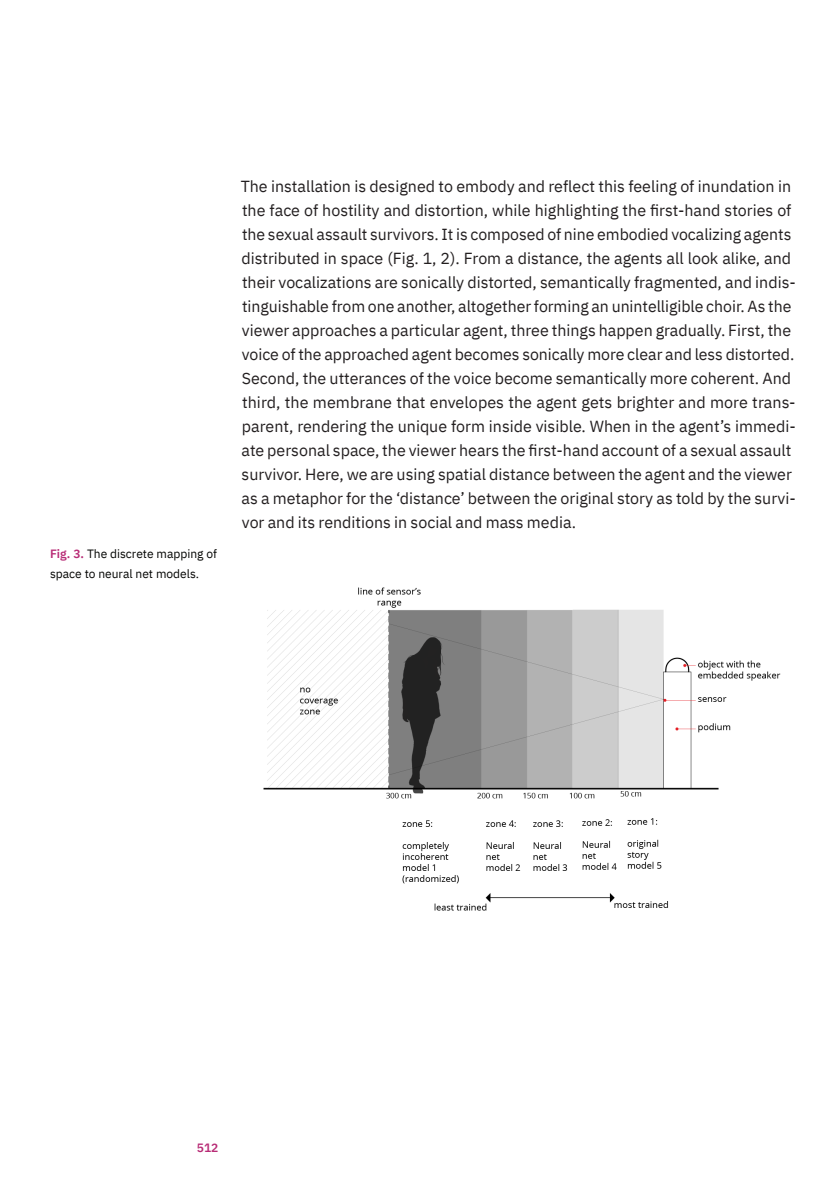
<style>
.page{position:relative;width:840px;height:1191px;background:#fff}
.page>*{position:absolute;margin:0;border:0;box-sizing:border-box;transform-origin:0 0}
.TXT{font:16px/24px "IBM Plex Sans";color:#231f20}
.REFS{font:12px/20px "IBM Plex Sans";color:#040503}
.t1{font:600 12px "IBM Plex Sans";color:#b82c76}
.s1{font-weight:600;color:#b82c76}
</style>
<div class="page">
<img style="left:263px;top:587px;width:518px;height:324px">
<p class="REFS" style="left:50px;top:542px;width:168px"><span class="s1">Fig. 3.</span> The discrete mapping of space to neural net models.</p>
<p class="TXT" style="left:240px;top:173px;width:556px">The installation is designed to embody and reflect this feeling of inundation in the face of hostility and distortion, while highlighting the first-hand stories of the sexual assault survivors. It is composed of nine embodied vocalizing agents distributed in space (Fig. 1, 2). From a distance, the agents all look alike, and their vocalizations are sonically distorted, semantically fragmented, and indis&shy;tinguishable from one another, altogether forming an unintelligible choir. As the viewer approaches a particular agent, three things happen gradually. First, the voice of the approached agent becomes sonically more clear and less distorted.<br>Second, the utterances of the voice become semantically more coherent. And third, the membrane that envelopes the agent gets brighter and more trans&shy;parent, rendering the unique form inside visible. When in the agent’s immedi&shy;ate personal space, the viewer hears the first-hand account of a sexual assault survivor. Here, we are using spatial distance between the agent and the viewer as a metaphor for the ‘distance’ between the original story as told by the survi&shy;vor and its renditions in social and mass media.</p>
<p class="t1" style="left:197px;top:1138px;width:23px">512</p>
</div>
